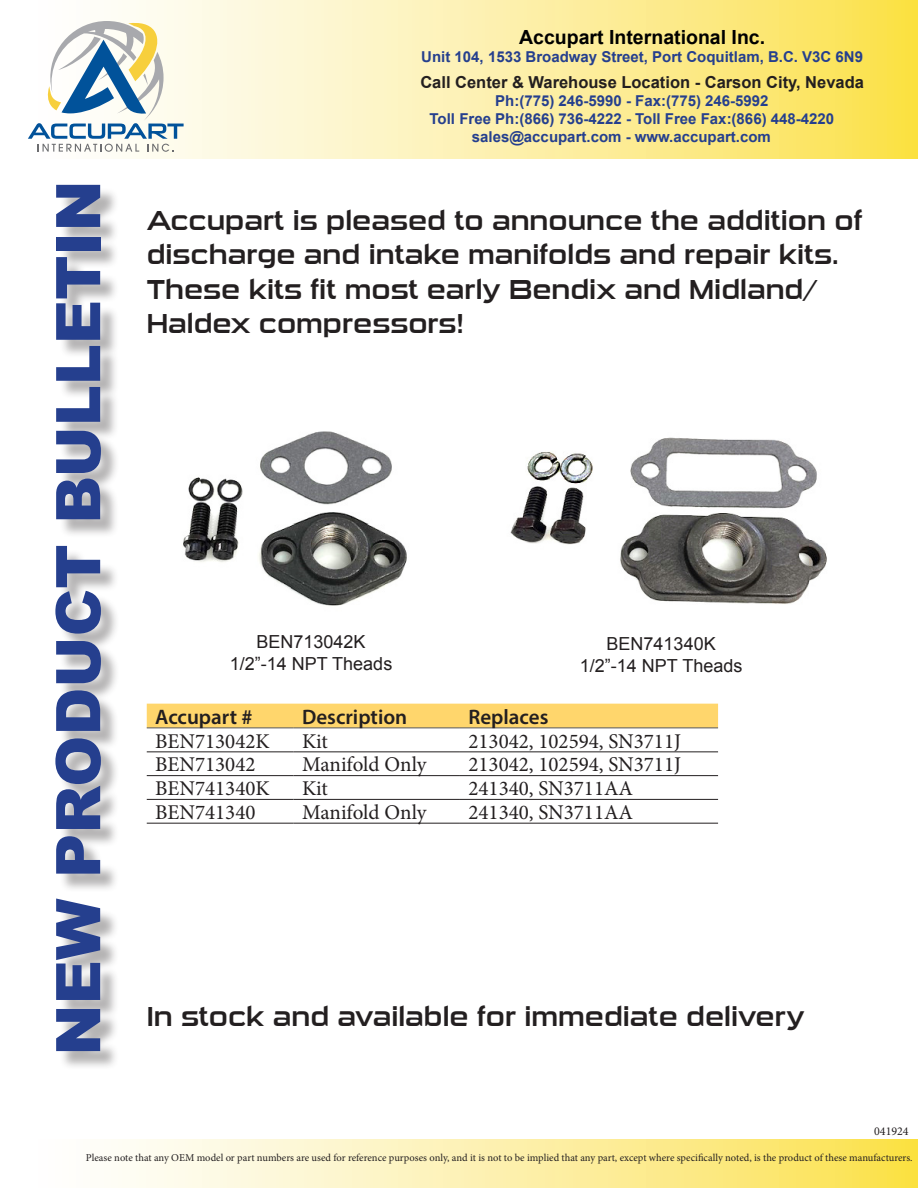
<style>
.page{position:relative;width:918px;height:1188px;background:#fff}
.page>*{position:absolute;margin:0;border:0;box-sizing:border-box;transform-origin:0 0}
.t1{font:900 61.5px "Arial";color:#253f8e}
.t2{font:27px/34.5px "Sui Generis Rg";color:#231f20}
.AP_Table_Body{font:21px "Minion Pro";color:#231f20}
.AP_Table_Header{font:600 21px "Myriad Pro";color:#231f20}
.t3{font:700 19.5px "Arial";color:#000}
.t4{font:18px "Arial";color:#231f20}
.t5{font:700 16.5px "Arial";color:#231f20}
.t6{font:700 15px "Arial";color:#253f8e}
.t7{font:12px "Minion Pro";color:#231f20}
.t8{font:10.5px "Minion Pro";letter-spacing:-.005em;color:#231f20}
</style>
<div class="page">
<svg style="left:118px;top:0;width:799px;height:158px;background:#fceea1"></svg>
<svg style="left:118px;top:1139px;width:799px;height:49px;background:#fcefa6"></svg>
<svg style="left:28px;top:21px;width:156px;height:131px"></svg>
<div style="left:58px;top:187px;width:61px;height:883px;background:#231f20;opacity:.34"></div>
<img style="left:183px;top:431px;width:224px;height:175px">
<img style="left:510px;top:437px;width:317px;height:167px">
<div style="left:147px;top:704px;width:571px;height:24px;background:#ffd66c"></div>
<hr style="left:147px;top:775px;width:147px;height:1px;background:#231f20">
<hr style="left:294px;top:775px;width:166px;height:1px;background:#231f20">
<hr style="left:460px;top:775px;width:258px;height:1px;background:#231f20">
<hr style="left:147px;top:823px;width:147px;height:1px;background:#231f20">
<hr style="left:294px;top:823px;width:166px;height:1px;background:#231f20">
<hr style="left:460px;top:823px;width:258px;height:1px;background:#231f20">
<hr style="left:147px;top:799px;width:147px;height:1px;background:#231f20">
<hr style="left:294px;top:799px;width:166px;height:1px;background:#231f20">
<hr style="left:460px;top:799px;width:258px;height:1px;background:#231f20">
<hr style="left:147px;top:728px;width:147px;height:1px;background:#57585a">
<hr style="left:294px;top:728px;width:166px;height:1px;background:#57585a">
<hr style="left:460px;top:728px;width:258px;height:1px;background:#57585a">
<hr style="left:147px;top:752px;width:147px;height:1px;background:#231f20">
<hr style="left:294px;top:752px;width:166px;height:1px;background:#231f20">
<hr style="left:460px;top:752px;width:258px;height:1px;background:#231f20">
<h1 class="t1" style="left:34px;top:1056px;width:877px;rotate:-90deg">NEW PRODUCT BULLETIN</h1>
<p class="t3" style="left:519px;top:25px;width:247px">Accupart International Inc.</p>
<p class="t6" style="left:421px;top:47px;width:443px">Unit 104, 1533 Broadway Street, Port Coquitlam, B.C. V3C 6N9</p>
<p class="t5" style="left:420px;top:72px;width:445px">Call Center &amp; Warehouse Location - Carson City, Nevada</p>
<p class="t6" style="left:495px;top:91px;width:275px">Ph:(775) 246-5990 - Fax:(775) 246-5992</p>
<p class="t6" style="left:430px;top:109px;width:406px">Toll Free Ph:(866) 736-4222 - Toll Free Fax:(866) 448-4220</p>
<p class="t6" style="left:472px;top:127px;width:301px">sales@accupart.com - www.accupart.com</p>
<p class="t2" style="left:147px;top:204px;width:717px">Accupart is pleased to announce the addition of discharge and intake manifolds and repair kits.<br>These kits fit most early Bendix and Midland/ Haldex compressors!</p>
<p class="t4" style="left:257px;top:630px;width:111px">BEN713042K</p>
<p class="t4" style="left:230px;top:652px;width:164px">1/2”-14 NPT Theads</p>
<p class="t4" style="left:607px;top:632px;width:111px">BEN741340K</p>
<p class="t4" style="left:580px;top:654px;width:164px">1/2”-14 NPT Theads</p>
<p class="AP_Table_Header" style="left:155px;top:703px;width:99px">Accupart #</p>
<p class="AP_Table_Header" style="left:302px;top:703px;width:107px">Description</p>
<p class="AP_Table_Header" style="left:468px;top:703px;width:82px">Replaces</p>
<p class="AP_Table_Body" style="left:155px;top:727px;width:116px">BEN713042K</p>
<p class="AP_Table_Body" style="left:302px;top:727px;width:27px">Kit</p>
<p class="AP_Table_Body" style="left:468px;top:727px;width:214px">213042, 102594, SN3711J</p>
<p class="AP_Table_Body" style="left:155px;top:751px;width:102px">BEN713042</p>
<p class="AP_Table_Body" style="left:302px;top:751px;width:126px">Manifold Only</p>
<p class="AP_Table_Body" style="left:468px;top:751px;width:214px">213042, 102594, SN3711J</p>
<p class="AP_Table_Body" style="left:155px;top:774px;width:116px">BEN741340K</p>
<p class="AP_Table_Body" style="left:302px;top:774px;width:27px">Kit</p>
<p class="AP_Table_Body" style="left:468px;top:774px;width:166px">241340, SN3711AA</p>
<p class="AP_Table_Body" style="left:155px;top:798px;width:102px">BEN741340</p>
<p class="AP_Table_Body" style="left:302px;top:798px;width:126px">Manifold Only</p>
<p class="AP_Table_Body" style="left:468px;top:798px;width:166px">241340, SN3711AA</p>
<p class="t2" style="left:147px;top:1000px;width:659px">In stock and available for immediate delivery</p>
<p class="t7" style="left:874px;top:1123px;width:36px">041924</p>
<p class="t8" style="left:86px;top:1151px;width:828px">Please note that any OEM model or part numbers are used for reference purposes only, and it is not to be implied that any part, except where specifically noted, is the product of these manufacturers.</p>
</div>
